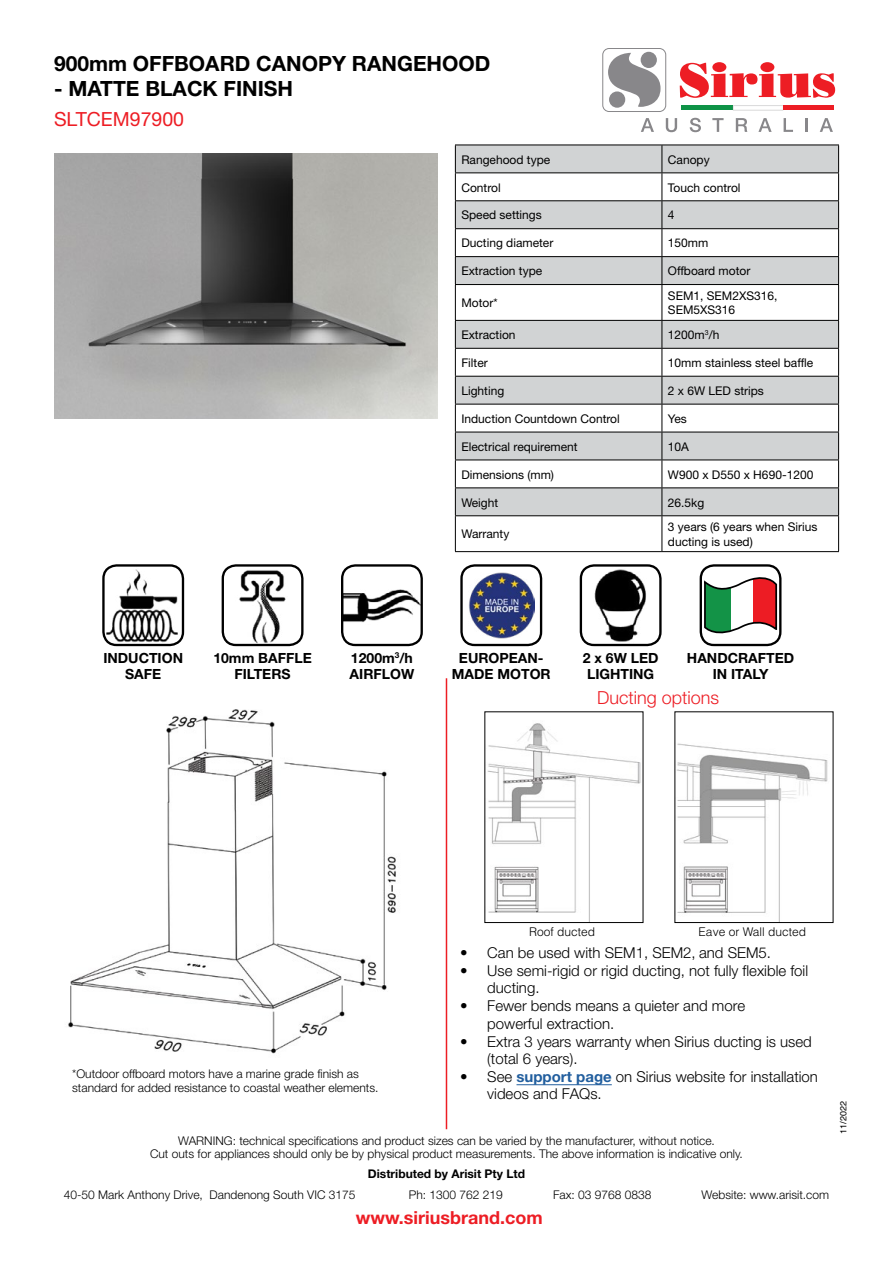
<style>
.page{position:relative;width:893px;height:1263px;background:#fff}
.page>*{position:absolute;margin:0;border:0;box-sizing:border-box;transform-origin:0 0}
.t1{font:700 21px "Helvetica Neue";color:#000}
.t2{font:19.5px "Helvetica Neue";color:#ed1d24}
.t3{font:700 18px "Helvetica Neue";color:#ed1d24}
.t4{font:300 18px "Helvetica Neue";color:#ed1d24}
.t5{font:300 15px/17.1px "Helvetica Neue";color:#000}
.t6{font:700 13.95px/16.8px "Helvetica Neue";color:#000;text-align:center}
.t7{font:300 12px/13.5px "Helvetica Neue";color:#000;text-align:center}
.t8{font:12px/14.4px "Helvetica Neue";color:#000}
.t9{font:300 12px "Helvetica";color:#000}
.t10{font:700 12px "Helvetica Neue";color:#000}
.t11{font:9px "Helvetica";color:#000}
.s1{font-weight:700;color:#215e9e}
</style>
<div class="page">
<img style="left:54px;top:153px;width:384px;height:266px">
<svg style="left:680px;top:63px;width:155px;height:35px"></svg>
<div style="left:602px;top:48px;width:64px;height:64px;border:1px solid #88878a;border-radius:6px"></div>
<svg style="left:608px;top:53px;width:52px;height:54px"></svg>
<hr style="left:681px;top:106px;width:52px;height:4px;background:#0e9347">
<svg style="left:733px;top:106px;width:50px;height:4px"></svg>
<hr style="left:783px;top:106px;width:51px;height:4px;background:#ed1d24">
<svg style="left:641px;top:118px;width:13px;height:14px"></svg>
<svg style="left:666px;top:118px;width:11px;height:14px"></svg>
<svg style="left:690px;top:118px;width:11px;height:14px"></svg>
<svg style="left:712px;top:118px;width:12px;height:14px"></svg>
<svg style="left:736px;top:118px;width:11px;height:14px"></svg>
<svg style="left:758px;top:118px;width:14px;height:14px"></svg>
<svg style="left:784px;top:118px;width:9px;height:14px"></svg>
<hr style="left:805px;top:118px;width:3px;height:14px;background:#88878a">
<svg style="left:820px;top:118px;width:13px;height:14px"></svg>
<hr style="left:446px;top:678px;width:1px;height:451px;background:#ed1d24">
<img style="left:68px;top:709px;width:328px;height:345px">
<hr style="left:516px;top:1084px;width:96px;height:1px;background:#215e9e">
<img style="left:104px;top:566px;width:79px;height:79px">
<div style="left:102px;top:564px;width:82px;height:82px;border:2px solid #000;border-radius:13px"></div>
<img style="left:223px;top:565px;width:79px;height:80px">
<div style="left:222px;top:564px;width:81px;height:82px;border:2px solid #000;border-radius:13px"></div>
<img style="left:343px;top:566px;width:78px;height:79px">
<div style="left:341px;top:564px;width:82px;height:82px;border:2px solid #000;border-radius:13px"></div>
<img style="left:469px;top:572px;width:65px;height:66px">
<div style="left:460px;top:564px;width:82px;height:82px;border:2px solid #000;border-radius:13px"></div>
<img style="left:581px;top:566px;width:79px;height:79px">
<div style="left:580px;top:564px;width:82px;height:82px;border:2px solid #000;border-radius:13px"></div>
<svg style="left:456px;top:146px;width:382px;height:369px;fill:#d1d3d4"></svg>
<hr style="left:455px;top:145px;width:207px;height:1px;background:#000">
<hr style="left:662px;top:145px;width:177px;height:1px;background:#000">
<hr style="left:455px;top:172px;width:207px;height:1px;background:#000">
<hr style="left:662px;top:172px;width:177px;height:1px;background:#000">
<hr style="left:455px;top:200px;width:207px;height:1px;background:#000">
<hr style="left:662px;top:200px;width:177px;height:1px;background:#000">
<hr style="left:455px;top:228px;width:207px;height:1px;background:#000">
<hr style="left:662px;top:228px;width:177px;height:1px;background:#000">
<hr style="left:455px;top:256px;width:207px;height:1px;background:#000">
<svg style="left:455px;top:145px;width:1px;height:139px"></svg>
<hr style="left:662px;top:256px;width:177px;height:1px;background:#000">
<svg style="left:662px;top:145px;width:1px;height:139px"></svg>
<svg style="left:838px;top:145px;width:1px;height:139px"></svg>
<hr style="left:455px;top:284px;width:207px;height:1px;background:#000">
<hr style="left:455px;top:285px;width:1px;height:35px;background:#000">
<hr style="left:662px;top:284px;width:177px;height:1px;background:#000">
<hr style="left:662px;top:285px;width:1px;height:35px;background:#000">
<hr style="left:838px;top:285px;width:1px;height:35px;background:#000">
<hr style="left:455px;top:320px;width:207px;height:1px;background:#000">
<hr style="left:662px;top:320px;width:177px;height:1px;background:#000">
<hr style="left:455px;top:348px;width:207px;height:1px;background:#000">
<hr style="left:662px;top:348px;width:177px;height:1px;background:#000">
<hr style="left:455px;top:376px;width:207px;height:1px;background:#000">
<hr style="left:662px;top:376px;width:177px;height:1px;background:#000">
<hr style="left:455px;top:404px;width:207px;height:1px;background:#000">
<hr style="left:662px;top:404px;width:177px;height:1px;background:#000">
<hr style="left:455px;top:432px;width:207px;height:1px;background:#000">
<hr style="left:662px;top:432px;width:177px;height:1px;background:#000">
<hr style="left:455px;top:460px;width:207px;height:1px;background:#000">
<hr style="left:662px;top:460px;width:177px;height:1px;background:#000">
<hr style="left:455px;top:487px;width:207px;height:1px;background:#000">
<svg style="left:455px;top:321px;width:1px;height:194px"></svg>
<hr style="left:662px;top:487px;width:177px;height:1px;background:#000">
<svg style="left:662px;top:321px;width:1px;height:194px"></svg>
<svg style="left:838px;top:321px;width:1px;height:194px"></svg>
<hr style="left:455px;top:515px;width:207px;height:1px;background:#000">
<hr style="left:455px;top:516px;width:1px;height:35px;background:#000">
<hr style="left:662px;top:515px;width:177px;height:1px;background:#000">
<hr style="left:662px;top:516px;width:1px;height:35px;background:#000">
<hr style="left:838px;top:516px;width:1px;height:35px;background:#000">
<hr style="left:455px;top:551px;width:207px;height:1px;background:#000">
<hr style="left:662px;top:551px;width:177px;height:1px;background:#000">
<svg style="left:703px;top:570px;width:75px;height:70px"></svg>
<div style="left:700px;top:564px;width:81px;height:82px;border:2px solid #000;border-radius:13px"></div>
<img style="left:487px;top:723px;width:154px;height:198px">
<img style="left:676px;top:743px;width:152px;height:178px">
<h1 class="t1" style="left:54px;top:50px;width:438px">900mm OFFBOARD CANOPY RANGEHOOD</h1>
<h1 class="t1" style="left:54px;top:76px;width:241px">- MATTE BLACK FINISH</h1>
<h2 class="t2" style="left:54px;top:107px;width:132px">SLTCEM97900</h2>
<p class="t8" style="left:461px;top:152px;width:90px">Rangehood type</p>
<p class="t8" style="left:668px;top:152px;width:43px">Canopy</p>
<p class="t8" style="left:461px;top:180px;width:41px">Control</p>
<p class="t8" style="left:668px;top:180px;width:74px">Touch control</p>
<p class="t8" style="left:461px;top:208px;width:82px">Speed settings</p>
<p class="t8" style="left:668px;top:208px;width:8px">4</p>
<p class="t8" style="left:461px;top:236px;width:94px">Ducting diameter</p>
<p class="t8" style="left:668px;top:236px;width:42px">150mm</p>
<p class="t8" style="left:461px;top:264px;width:82px">Extraction type</p>
<p class="t8" style="left:668px;top:264px;width:84px">Offboard motor</p>
<p class="t8" style="left:461px;top:296px;width:38px">Motor*</p>
<p class="t8" style="left:668px;top:288px;width:111px">SEM1, SEM2XS316,<br>SEM5XS316</p>
<p class="t8" style="left:461px;top:327px;width:56px">Extraction</p>
<p class="t8" style="left:668px;top:327px;width:53px">1200m<sup>3</sup>/h</p>
<p class="t8" style="left:461px;top:355px;width:28px">Filter</p>
<p class="t8" style="left:668px;top:355px;width:147px">10mm stainless steel baffle</p>
<p class="t8" style="left:461px;top:383px;width:44px">Lighting</p>
<p class="t8" style="left:668px;top:383px;width:98px">2 x 6W LED strips</p>
<p class="t8" style="left:461px;top:411px;width:160px">Induction Countdown Control</p>
<p class="t8" style="left:668px;top:411px;width:20px">Yes</p>
<p class="t8" style="left:461px;top:439px;width:118px">Electrical requirement</p>
<p class="t8" style="left:668px;top:439px;width:23px">10A</p>
<p class="t8" style="left:461px;top:467px;width:94px">Dimensions (mm)</p>
<p class="t8" style="left:668px;top:467px;width:147px">W900 x D550 x H690-1200</p>
<p class="t8" style="left:461px;top:495px;width:38px">Weight</p>
<p class="t8" style="left:668px;top:495px;width:38px">26.5kg</p>
<p class="t8" style="left:461px;top:527px;width:49px">Warranty</p>
<p class="t8" style="left:668px;top:520px;width:151px">3 years (6 years when Sirius ducting is used)</p>
<p class="t6" style="left:103px;top:649px;width:81px">INDUCTION<br>SAFE</p>
<p class="t6" style="left:213px;top:649px;width:100px">10mm BAFFLE<br>FILTERS</p>
<p class="t6" style="left:350px;top:649px;width:66px;text-align:left">1200m<sup>3</sup>/h<br>AIRFLOW</p>
<p class="t6" style="left:452px;top:649px;width:100px">EUROPEAN-<br>MADE MOTOR</p>
<p class="t6" style="left:583px;top:649px;width:77px">2 x 6W LED<br>LIGHTING</p>
<p class="t6" style="left:687px;top:649px;width:109px">HANDCRAFTED<br>IN ITALY</p>
<h3 class="t4" style="left:597px;top:687px;width:124px">Ducting options</h3>
<p class="t7" style="left:72px;top:1066px;width:308px;line-height:14.4px;text-align:left">*Outdoor offboard motors have a marine grade finish as standard for added resistance to coastal weather elements.</p>
<p class="t9" style="left:529px;top:924px;width:68px">Roof ducted</p>
<p class="t9" style="left:699px;top:924px;width:109px">Eave or Wall ducted</p>
<p class="t5" style="left:460px;top:944px;width:312px">• Can be used with SEM1, SEM2, and SEM5.</p>
<p class="t5" style="left:487px;top:962px;width:322px;text-indent:-27px">• Use semi-rigid or rigid ducting, not fully flexible foil ducting.</p>
<p class="t5" style="left:487px;top:996px;width:259px;line-height:18px;text-indent:-27px">• Fewer bends means a quieter and more powerful extraction.</p>
<p class="t5" style="left:487px;top:1033px;width:326px;text-indent:-27px">• Extra 3 years warranty when Sirius ducting is used (total 6 years).</p>
<p class="t5" style="left:487px;top:1068px;width:332px;text-indent:-27px">• See <span class="s1">support page</span> on Sirius website for installation videos and FAQs.</p>
<p class="t7" style="left:150px;top:1133px;width:594px">WARNING: technical specifications and product sizes can be varied by the manufacturer, without notice.<br>Cut outs for appliances should only be by physical product measurements. The above information is indicative only.</p>
<p class="t10" style="left:368px;top:1166px;width:159px">Distributed by Arisit Pty Ltd</p>
<p class="t7" style="left:64px;top:1188px;width:293px">40-50 Mark Anthony Drive, Dandenong South VIC 3175</p>
<p class="t7" style="left:409px;top:1188px;width:96px">Ph: 1300 762 219</p>
<p class="t7" style="left:553px;top:1188px;width:100px">Fax: 03 9768 0838</p>
<p class="t7" style="left:702px;top:1188px;width:129px">Website: www.arisit.com</p>
<h3 class="t3" style="left:356px;top:1206px;width:188px">www.siriusbrand.com</h3>
<p class="t11" style="left:836px;top:1133px;width:34px;rotate:-90deg">11/2022</p>
</div>
